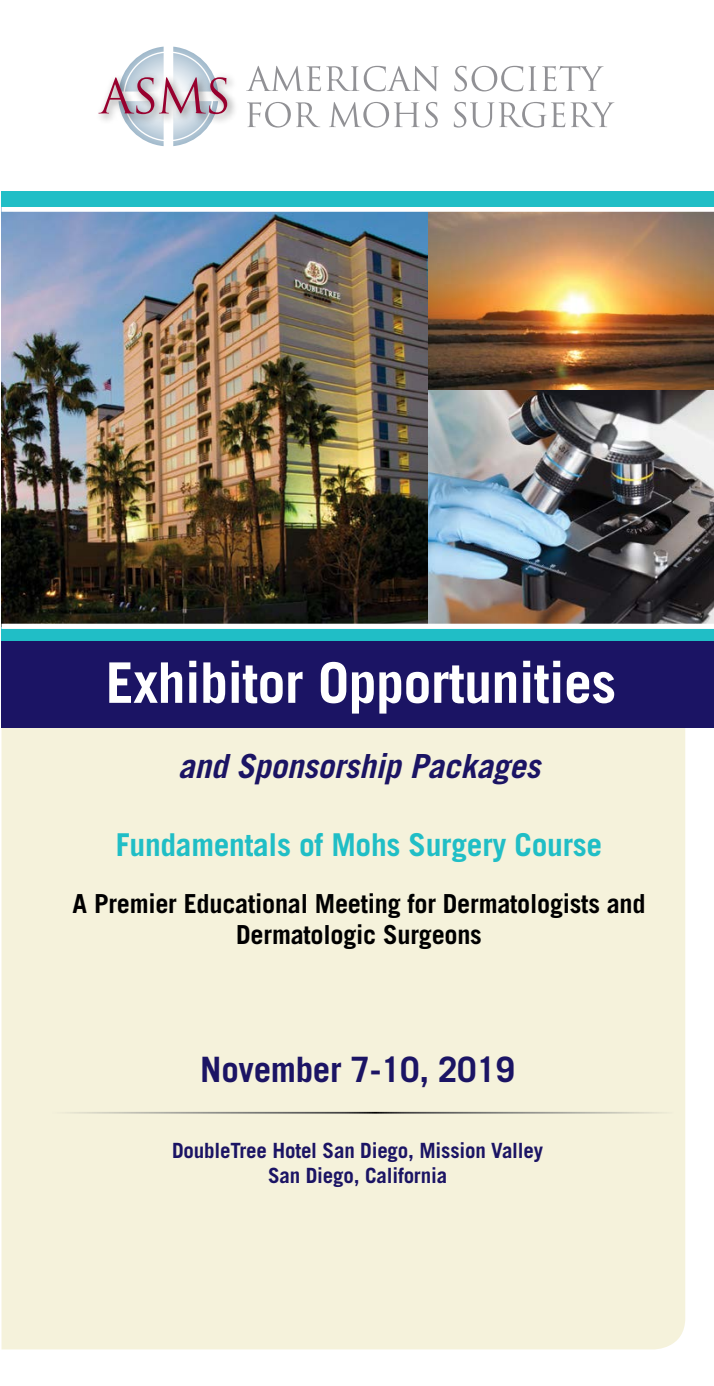
<style>
.page{position:relative;width:714px;height:1386px;background:#fff}
.page>*{position:absolute;margin:0;border:0;box-sizing:border-box;transform-origin:0 0}
.t1{font:700 56px "Trade Gothic";letter-spacing:-.01em;color:#fff}
.t2{font:700 35px "Trade Gothic";letter-spacing:-.01em;color:#1b1464}
.t3{font:italic 700 33.25px "Trade Gothic";letter-spacing:-.01em;color:#1b1464}
.t4{font:700 31.5px "Trade Gothic";letter-spacing:-.01em;color:#20bec6}
.t5{font:700 26.25px/31.5px "Trade Gothic";letter-spacing:-.01em;color:#000;text-align:center}
.t6{font:700 21px/25.2px "Trade Gothic";letter-spacing:-.01em;color:#1b1464;text-align:center}
</style>
<div class="page">
<img style="left:427px;top:390px;width:287px;height:234px">
<img style="left:427px;top:212px;width:287px;height:178px">
<img style="left:2px;top:212px;width:425px;height:412px">
<div style="left:2px;top:728px;width:683px;height:621px;background:#f5f2db"></div>
<img style="left:227px;top:77px;width:8px;height:42px">
<svg style="left:98px;top:47px;width:129px;height:99px"></svg>
<svg style="left:246px;top:66px;width:193px;height:25px"></svg>
<svg style="left:454px;top:66px;width:150px;height:25px"></svg>
<svg style="left:247px;top:102px;width:73px;height:26px"></svg>
<svg style="left:329px;top:102px;width:109px;height:26px"></svg>
<svg style="left:454px;top:102px;width:160px;height:26px"></svg>
<hr style="left:42px;top:1112px;width:631px;height:2px;background:#fff">
<div style="left:2px;top:638px;width:712px;height:90px;background:#1b1464"></div>
<div style="left:2px;top:627px;width:712px;height:14px;background:#20bec6"></div>
<div style="left:2px;top:624px;width:712px;height:5px;background:#fff"></div>
<div style="left:2px;top:192px;width:712px;height:15px;background:#20bec6"></div>
<h1 class="t1" style="left:106px;top:648px;width:512px">Exhibitor Opportunities</h1>
<p class="t3" style="left:178px;top:746px;width:363px">and Sponsorship Packages</p>
<p class="t4" style="left:116px;top:825px;width:488px">Fundamentals of Mohs Surgery Course</p>
<p class="t5" style="left:73px;top:887px;width:574px">A Premier Educational Meeting for Dermatologists and<br>Dermatologic Surgeons</p>
<h2 class="t2" style="left:200px;top:1048px;width:316px">November 7-10, 2019</h2>
<p class="t6" style="left:172px;top:1137px;width:373px">DoubleTree Hotel San Diego, Mission Valley<br>San Diego, California</p>
</div>
